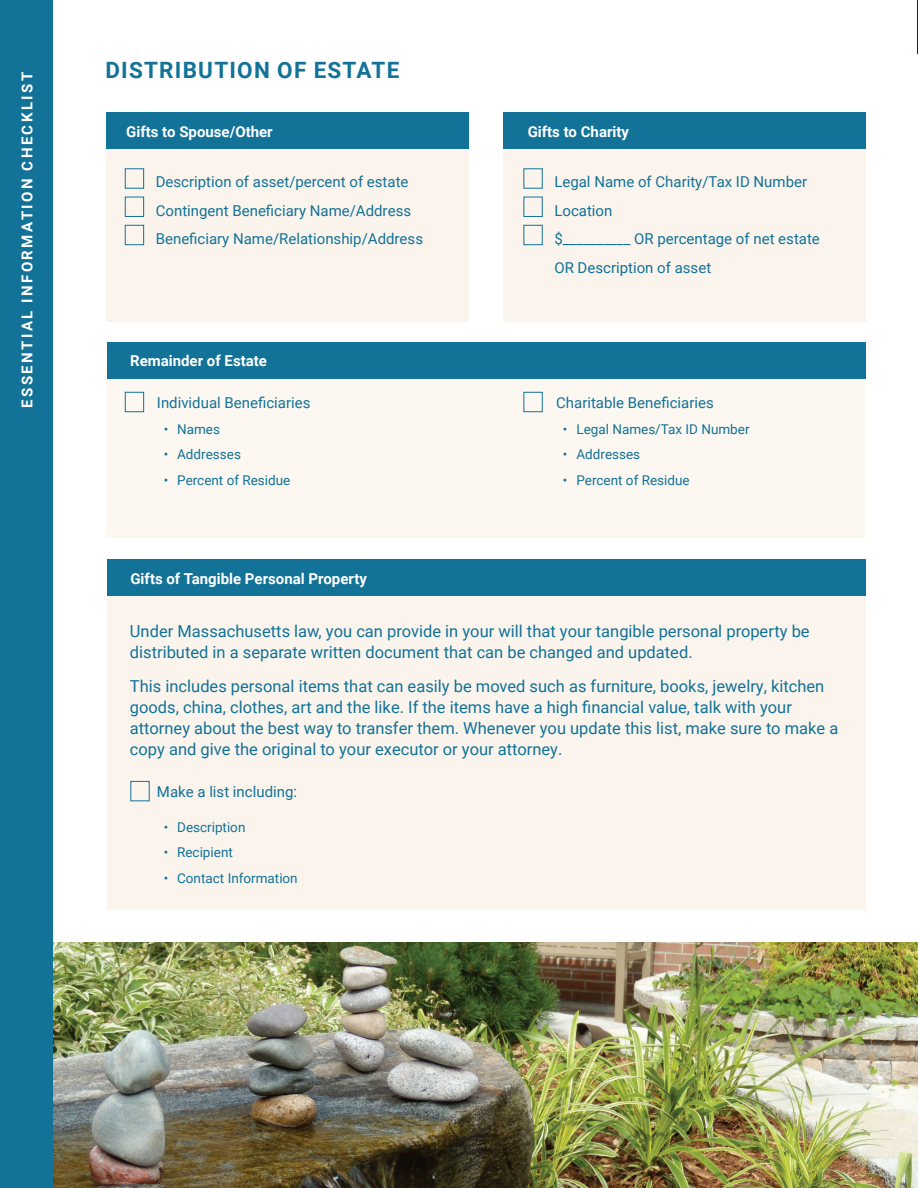
<style>
.page{position:relative;width:918px;height:1188px;background:#fff}
.page>*{position:absolute;margin:0;border:0;box-sizing:border-box;transform-origin:0 0}
.Sub_Header__Arial{font:700 22.5px "Roboto";letter-spacing:.055em;color:#127298}
.Body_Text__arial__in_boxes{font:16.5px/21px "Roboto";color:#127298}
.Check_List_Body_Indented__arial{font:15px/28.5px "Roboto";color:#127298}
.Check_List_Title__arial{font:700 15px "Roboto";color:#fff}
.Page_Title__Arial{font:700 15px "Roboto";letter-spacing:.16em;color:#fff}
.t1{font:13.5px "Roboto";color:#127298}
</style>
<div class="page">
<img style="left:53px;top:942px;width:865px;height:246px">
<div style="left:106px;top:114px;width:363px;height:208px;background:#faf4ec"></div>
<div style="left:107px;top:113px;width:362px;height:36px;background:#127298"></div>
<div style="left:504px;top:114px;width:362px;height:208px;background:#faf4ec"></div>
<div style="left:503px;top:113px;width:363px;height:36px;background:#127298"></div>
<div style="left:125px;top:168px;width:19px;height:21px;border:1px solid #127298"></div>
<div style="left:125px;top:225px;width:19px;height:20px;border:1px solid #127298"></div>
<div style="left:125px;top:197px;width:19px;height:20px;border:1px solid #127298"></div>
<div style="left:524px;top:225px;width:19px;height:20px;border:1px solid #127298"></div>
<div style="left:524px;top:197px;width:19px;height:20px;border:1px solid #127298"></div>
<div style="left:106px;top:342px;width:759px;height:196px;background:#fcf7f0"></div>
<div style="left:107px;top:342px;width:758px;height:36px;background:#127298"></div>
<div style="left:107px;top:578px;width:758px;height:331px;background:#faf4ec"></div>
<div style="left:107px;top:560px;width:759px;height:36px;background:#127298"></div>
<div style="left:125px;top:392px;width:19px;height:20px;border:1px solid #127298"></div>
<div style="left:524px;top:392px;width:19px;height:20px;border:1px solid #127298"></div>
<div style="left:0;top:0;width:53px;height:1188px;background:#127298"></div>
<p class="Page_Title__Arial" style="left:17px;top:408px;width:337px;rotate:-90deg">ESSENTIAL INFORMATION CHECKLIST</p>
<p class="Sub_Header__Arial" style="left:105px;top:54px;width:296px">DISTRIBUTION OF ESTATE</p>
<p class="Check_List_Title__arial" style="left:126px;top:121px;width:148px">Gifts to Spouse/Other</p>
<p class="Check_List_Body_Indented__arial" style="left:156px;top:167px;width:254px">Description of asset/percent of estate</p>
<p class="Check_List_Body_Indented__arial" style="left:156px;top:196px;width:257px">Contingent Beneficiary Name/Address</p>
<p class="Check_List_Body_Indented__arial" style="left:156px;top:224px;width:269px">Beneficiary Name/Relationship/Address</p>
<p class="Check_List_Title__arial" style="left:130px;top:350px;width:138px">Remainder of Estate</p>
<p class="Check_List_Body_Indented__arial" style="left:157px;top:388px;width:155px">Individual Beneficiaries</p>
<p class="t1" style="left:164px;top:420px;width:58px">• Names</p>
<p class="t1" style="left:164px;top:445px;width:79px">• Addresses</p>
<p class="t1" style="left:164px;top:471px;width:128px">• Percent of Residue</p>
<p class="Check_List_Title__arial" style="left:130px;top:568px;width:238px">Gifts of Tangible Personal Property</p>
<p class="Check_List_Title__arial" style="left:528px;top:121px;width:103px">Gifts to Charity</p>
<p class="Check_List_Body_Indented__arial" style="left:554px;top:167px;width:254px">Legal Name of Charity/Tax ID Number</p>
<p class="Check_List_Body_Indented__arial" style="left:554px;top:196px;width:60px">Location</p>
<p class="Check_List_Body_Indented__arial" style="left:554px;top:224px;width:267px">$__________ OR percentage of net estate<br>OR Description of asset</p>
<p class="Check_List_Body_Indented__arial" style="left:556px;top:388px;width:159px">Charitable Beneficiaries</p>
<p class="t1" style="left:563px;top:420px;width:188px">• Legal Names/Tax ID Number</p>
<p class="t1" style="left:563px;top:445px;width:79px">• Addresses</p>
<p class="t1" style="left:563px;top:471px;width:128px">• Percent of Residue</p>
<p class="Body_Text__arial__in_boxes" style="left:130px;top:620px;width:681px">Under Massachusetts law, you can provide in your will that your tangible personal property be distributed in a separate written document that can be changed and updated.</p>
<p class="Body_Text__arial__in_boxes" style="left:130px;top:675px;width:710px">This includes personal items that can easily be moved such as furniture, books, jewelry, kitchen goods, china, clothes, art and the like. If the items have a high financial value, talk with your attorney about the best way to transfer them. Whenever you update this list, make sure to make a copy and give the original to your executor or your attorney.</p>
<p class="Check_List_Body_Indented__arial" style="left:157px;top:777px;width:142px">Make a list including:</p>
<p class="t1" style="left:164px;top:817px;width:83px">• Description</p>
<p class="t1" style="left:164px;top:843px;width:71px">• Recipient</p>
<p class="t1" style="left:164px;top:868px;width:136px">• Contact Information</p>
</div>
